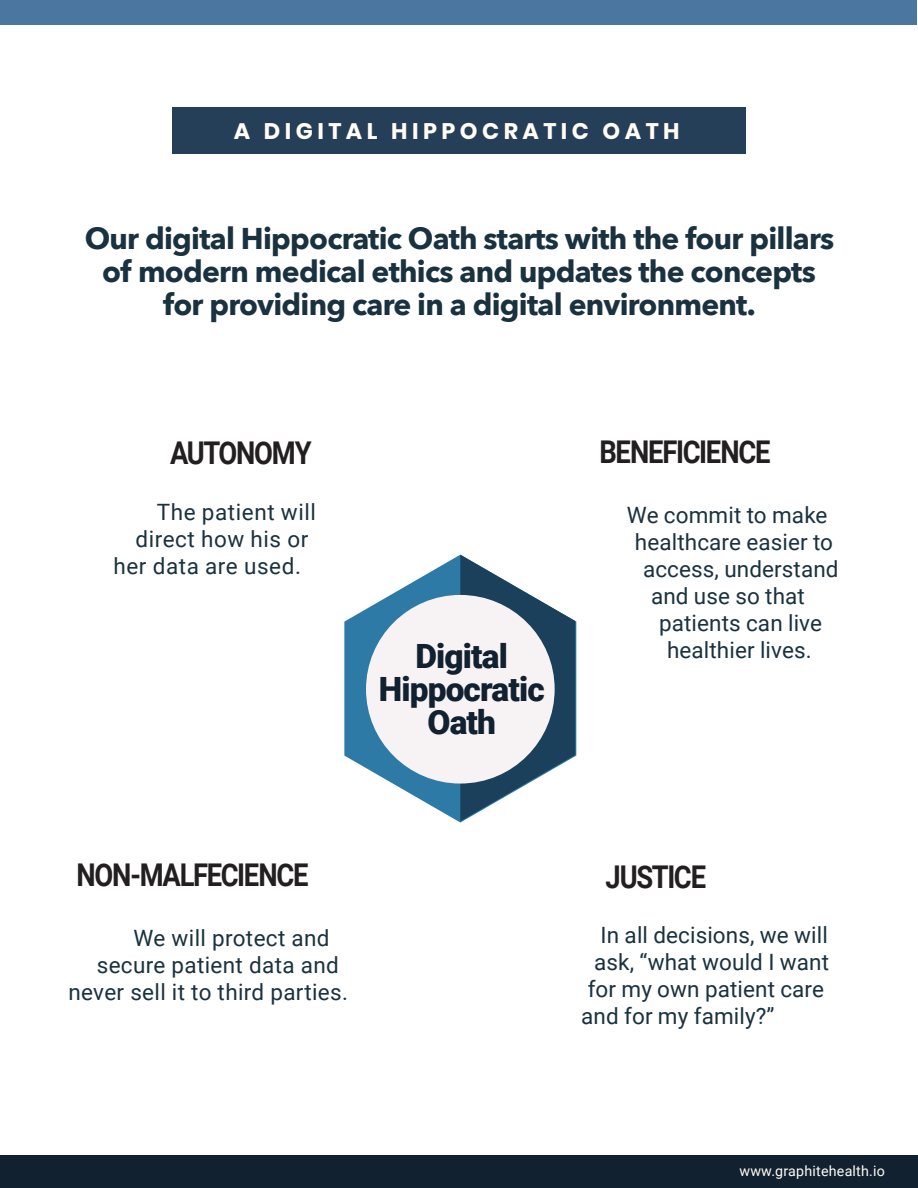
<style>
.page{position:relative;width:918px;height:1188px;background:#fff}
.page>*{position:absolute;margin:0;border:0;box-sizing:border-box;transform-origin:0 0}
.t1{font:900 33.45px/33.5px "Roboto";letter-spacing:-.025em;color:#12212f;text-align:center}
.t2{font:700 31.35px "Roboto";letter-spacing:-.045em;color:#231f20;scale:.87 1}
.t3{font:700 30px/33px "Avenir Next";letter-spacing:-.025em;color:#1a3240;text-align:center}
.t4{font:22.5px "Roboto";letter-spacing:.005em;color:#1a3240}
.t5{font:22.5px "Roboto";letter-spacing:.025em;color:#1a3240}
.t6{font:700 22.5px "Poppins";letter-spacing:.2em;color:#fffcf4}
.t7{font:14.25px "Roboto";letter-spacing:.015em;color:#fffcf4}
</style>
<div class="page">
<div style="left:0;top:0;width:917px;height:24px;background:#4b769f"></div>
<div style="left:0;top:1155px;width:918px;height:33px;background:#12212f"></div>
<div style="left:172px;top:108px;width:574px;height:46px;background:#263f59"></div>
<svg style="left:344px;top:555px;width:232px;height:268px;fill:#2c7aa5"></svg>
<svg style="left:460px;top:555px;width:115px;height:266px"></svg>
<div style="left:366px;top:595px;width:189px;height:189px;background:#f7f2f3;border-radius:50%"></div>
<p class="t6" style="left:234px;top:115px;width:447px">A DIGITAL HIPPOCRATIC OATH</p>
<h3 class="t3" style="left:85px;top:223px;width:751px">Our digital Hippocratic Oath starts with the four pillars of modern medical ethics and updates the concepts for providing care in a digital environment.</h3>
<h2 class="t2" style="left:170px;top:435px;width:164px">AUTONOMY</h2>
<p class="t5" style="left:157px;top:499px;width:161px">The patient will</p>
<p class="t5" style="left:135px;top:526px;width:174px">direct how his or</p>
<p class="t5" style="left:113px;top:553px;width:189px">her data are used.</p>
<h1 class="t1" style="left:379px;top:639px;width:168px">Digital<br>Hippocratic<br>Oath</h1>
<h2 class="t2" style="left:599px;top:434px;width:198px">BENEFICIENCE</h2>
<p class="t4" style="left:627px;top:502px;width:202px">We commit to make</p>
<p class="t4" style="left:635px;top:529px;width:200px">healthcare easier to</p>
<p class="t4" style="left:643px;top:556px;width:197px">access, understand</p>
<p class="t4" style="left:651px;top:583px;width:155px">and use so that</p>
<p class="t4" style="left:659px;top:610px;width:165px">patients can live</p>
<p class="t4" style="left:667px;top:637px;width:146px">healthier lives.</p>
<h2 class="t2" style="left:76px;top:857px;width:268px">NON-MALFECIENCE</h2>
<p class="t4" style="left:134px;top:925px;width:197px">We will protect and</p>
<p class="t4" style="left:97px;top:952px;width:244px">secure patient data and</p>
<p class="t4" style="left:68px;top:979px;width:281px">never sell it to third parties.</p>
<h2 class="t2" style="left:606px;top:859px;width:117px">JUSTICE</h2>
<p class="t4" style="left:601px;top:922px;width:229px">In all decisions, we will</p>
<p class="t4" style="left:594px;top:949px;width:236px">ask, “what would I want</p>
<p class="t4" style="left:588px;top:976px;width:238px">for my own patient care</p>
<p class="t4" style="left:581px;top:1003px;width:195px">and for my family?”</p>
<p class="t7" style="left:739px;top:1162px;width:147px">www.graphitehealth.io</p>
</div>
